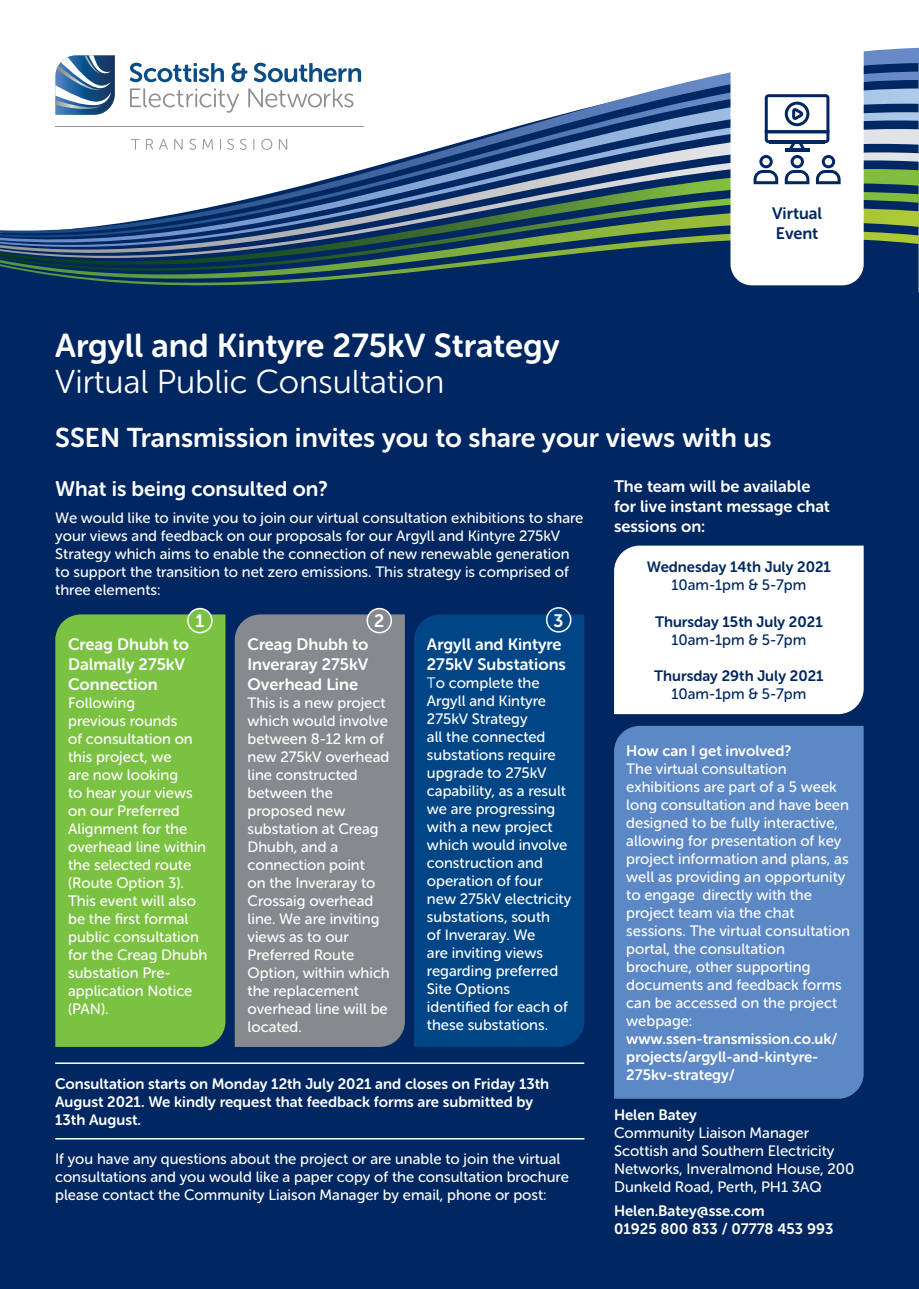
<style>
.page{position:relative;width:919px;height:1289px;background:#fff}
.page>*{position:absolute;margin:0;border:0;box-sizing:border-box;transform-origin:0 0}
.t1{font:33px "Museo Sans Rounded 700";color:#fff}
.t2{font:33px "Museo Sans Rounded 300";color:#fff}
.t3{font:27px "Museo Sans Rounded 700";color:#fff}
.t4{font:21px "Museo Sans Rounded 700";color:#fff}
.t5{font:18px "Museo Sans Rounded 700";color:#fff}
.t6{font:16.5px/19.8px "Museo Sans Rounded 700";color:#fff}
.t7{font:16.5px/19.8px "Museo Sans Rounded 700";color:#002761}
.t8{font:15px/18px "Museo Sans Rounded 500";color:#fff}
.t9{font:15px/18px "Museo Sans Rounded 700";color:#fff}
.t10{font:15px/18px "Museo Sans Rounded 700";color:#002761;text-align:center}
.t11{font:15px "Museo Sans Rounded 500";color:#002761}
.s1{font-family:"Museo Sans Rounded 500"}
.s2{font-family:"Museo Sans Rounded 300"}
</style>
<div class="page">
<div style="left:0;top:1097px;width:918px;height:191px;background:#002761"></div>
<div style="left:0;top:296px;width:918px;height:803px;background:#002761"></div>
<svg style="left:134px;top:48px;width:784px;height:24px"></svg>
<svg style="left:134px;top:72px;width:784px;height:16px"></svg>
<svg style="left:249px;top:88px;width:669px;height:24px"></svg>
<svg style="left:508px;top:112px;width:410px;height:17px;background:#5a79a7"></svg>
<svg style="left:153px;top:129px;width:765px;height:23px"></svg>
<svg style="left:365px;top:152px;width:553px;height:17px;background:#5f79a1"></svg>
<svg style="left:276px;top:169px;width:642px;height:23px;background:#5a798d"></svg>
<svg style="left:206px;top:192px;width:712px;height:16px;background:#4a6d7b"></svg>
<svg style="left:0;top:208px;width:918px;height:23px"></svg>
<svg style="left:0;top:231px;width:918px;height:65px;background:#1c435e"></svg>
<div style="left:55px;top:614px;width:170px;height:432px;background:#7bc142"></div>
<img style="left:55px;top:55px;width:60px;height:60px">
<svg style="left:55px;top:55px;width:56px;height:50px"></svg>
<img style="left:55px;top:100px;width:46px;height:10px">
<svg style="left:129px;top:63px;width:95px;height:19px"></svg>
<svg style="left:231px;top:63px;width:16px;height:19px"></svg>
<svg style="left:253px;top:63px;width:108px;height:19px"></svg>
<svg style="left:130px;top:88px;width:109px;height:25px"></svg>
<svg style="left:248px;top:88px;width:105px;height:19px"></svg>
<hr style="left:55px;top:126px;width:309px;height:1px;background:#92979c">
<svg style="left:131px;top:139px;width:9px;height:11px"></svg>
<svg style="left:146px;top:139px;width:7px;height:11px"></svg>
<svg style="left:159px;top:139px;width:9px;height:11px"></svg>
<svg style="left:174px;top:139px;width:9px;height:11px"></svg>
<svg style="left:189px;top:139px;width:7px;height:11px"></svg>
<svg style="left:202px;top:139px;width:11px;height:11px"></svg>
<svg style="left:227px;top:139px;width:7px;height:11px"></svg>
<svg style="left:240px;top:139px;width:6px;height:11px"></svg>
<svg style="left:261px;top:139px;width:11px;height:11px"></svg>
<svg style="left:279px;top:139px;width:8px;height:11px"></svg>
<hr style="left:55px;top:1062px;width:529px;height:1px;background:#fff">
<svg style="left:730px;top:48px;width:133px;height:237px"></svg>
<div style="left:188px;top:608px;width:24px;height:24px;background:#7bc142;border-radius:50%"></div>
<div style="left:235px;top:614px;width:170px;height:432px;background:#868a8e"></div>
<div style="left:187px;top:608px;width:26px;height:25px;border:2px solid #fff;border-radius:50%"></div>
<div style="left:366px;top:608px;width:24px;height:24px;background:#868a8e;border-radius:50%"></div>
<div style="left:414px;top:614px;width:170px;height:432px;background:#004687"></div>
<div style="left:366px;top:608px;width:26px;height:25px;border:2px solid #fff;border-radius:50%"></div>
<div style="left:546px;top:608px;width:24px;height:24px;background:#004687;border-radius:50%"></div>
<div style="left:546px;top:607px;width:25px;height:25px;border:2px solid #fff;border-radius:50%"></div>
<svg style="left:614px;top:545px;width:249px;height:169px"></svg>
<div style="left:614px;top:725px;width:249px;height:373px;background:#5d88c6"></div>
<hr style="left:55px;top:1137px;width:529px;height:2px;background:#fff">
<p class="t7" style="left:772px;top:203px;width:51px">Virtual<br>Event</p>
<p class="t1" style="left:55px;top:327px;width:506px">Argyll and Kintyre 275kV Strategy</p>
<p class="t2" style="left:55px;top:364px;width:390px">Virtual Public Consultation</p>
<p class="t3" style="left:55px;top:422px;width:717px">SSEN Transmission invites you to share your views with us</p>
<p class="t4" style="left:55px;top:477px;width:274px">What is being consulted on?</p>
<p class="t8" style="left:55px;top:508px;width:529px">We would like to invite you to join our virtual consultation exhibitions to share your views and feedback on our proposals for our Argyll and Kintyre 275kV Strategy which aims to enable the connection of new renewable generation to support the transition to net zero emissions. This strategy is comprised of three elements:</p>
<p class="t6" style="left:614px;top:477px;width:217px">The team will be available for live instant message chat sessions on:</p>
<p class="t10" style="left:646px;top:558px;width:186px">Wednesday 14th July 2021<br><span class="s1">10am-1pm &amp; 5-7pm</span></p>
<p class="t10" style="left:655px;top:612px;width:169px">Thursday 15th July 2021</p>
<p class="t11" style="left:671px;top:631px;width:136px">10am-1pm &amp; 5-7pm</p>
<p class="t10" style="left:654px;top:666px;width:171px">Thursday 29th July 2021</p>
<p class="t11" style="left:671px;top:685px;width:136px">10am-1pm &amp; 5-7pm</p>
<p class="t5" style="left:195px;top:611px;width:10px">1</p>
<p class="t5" style="left:374px;top:611px;width:12px">2</p>
<p class="t5" style="left:553px;top:610px;width:12px">3</p>
<p class="t6" style="left:427px;top:634px;width:140px">Argyll and Kintyre<br>275kV Substations</p>
<p class="t8" style="left:427px;top:674px;width:146px"><span class="s2">T</span>o complete the<br>Argyll and Kintyre<br>275kV Strategy<br>all the connected substations require upgrade to 275kV capability, as a result we are progressing with a new project which would involve construction and operation of four new 275kV electricity substations, south<br>of Inveraray. We<br>are inviting views regarding preferred<br>Site Options identified for each of these substations.</p>
<p class="t6" style="left:68px;top:634px;width:122px">Creag Dhubh to<br>Dalmally 275kV<br>Connection</p>
<p class="t8" style="left:68px;top:693px;width:141px">Following<br>previous rounds<br>of consultation on this project, we<br>are now looking<br>to hear your views on our Preferred<br>Alignment for the overhead line within the selected route (Route Option 3).<br>This event will also be the first formal public consultation for the Creag Dhubh substation Pre&shy;application Notice (PAN).</p>
<p class="t6" style="left:247px;top:634px;width:122px;text-align:justify">Creag Dhubh to Inveraray 275kV Overhead Line</p>
<p class="t8" style="left:247px;top:693px;width:144px">This is a new project which would involve between 8-12 km of new 275kV overhead line constructed between the proposed new substation at Creag<br>Dhubh, and a connection point<br>on the Inveraray to<br>Crossaig overhead line. We are inviting views as to our<br>Preferred Route<br>Option, within which the replacement overhead line will be located.</p>
<p class="t9" style="left:626px;top:741px;width:167px">How can I get involved?</p>
<p class="t8" style="left:626px;top:760px;width:225px">The virtual consultation exhibitions are part of a 5 week long consultation and have been designed to be fully interactive, allowing for presentation of key project information and plans, as well as providing an opportunity to engage directly with the project team via the chat sessions. The virtual consultation portal, the consultation brochure, other supporting documents and feedback forms can be accessed on the project webpage:</p>
<p class="t9" style="left:626px;top:1029px;width:213px">www.ssen-transmission.co.uk/ projects/argyll-and-kintyre-<br>275kv-strategy/</p>
<p class="t9" style="left:55px;top:1074px;width:495px">Consultation starts on Monday 12th July 2021 and closes on Friday 13th<br>August 2021. We kindly request that feedback forms are submitted by<br>13th August.</p>
<p class="t8" style="left:55px;top:1150px;width:515px">If you have any questions about the project or are unable to join the virtual consultations and you would like a paper copy of the consultation brochure please contact the Community Liaison Manager by email, phone or post:</p>
<p class="t9" style="left:614px;top:1105px;width:84px">Helen Batey</p>
<p class="t8" style="left:614px;top:1123px;width:196px">Community Liaison Manager</p>
<p class="t8" style="left:614px;top:1141px;width:242px">Scottish and Southern Electricity<br>Networks, Inveralmond House, 200<br>Dunkeld Road, Perth, PH1 3AQ</p>
<p class="t9" style="left:614px;top:1201px;width:152px">Helen.Batey@sse.com</p>
<p class="t9" style="left:614px;top:1219px;width:221px">01925 800 833 / 07778 453 993</p>
</div>
